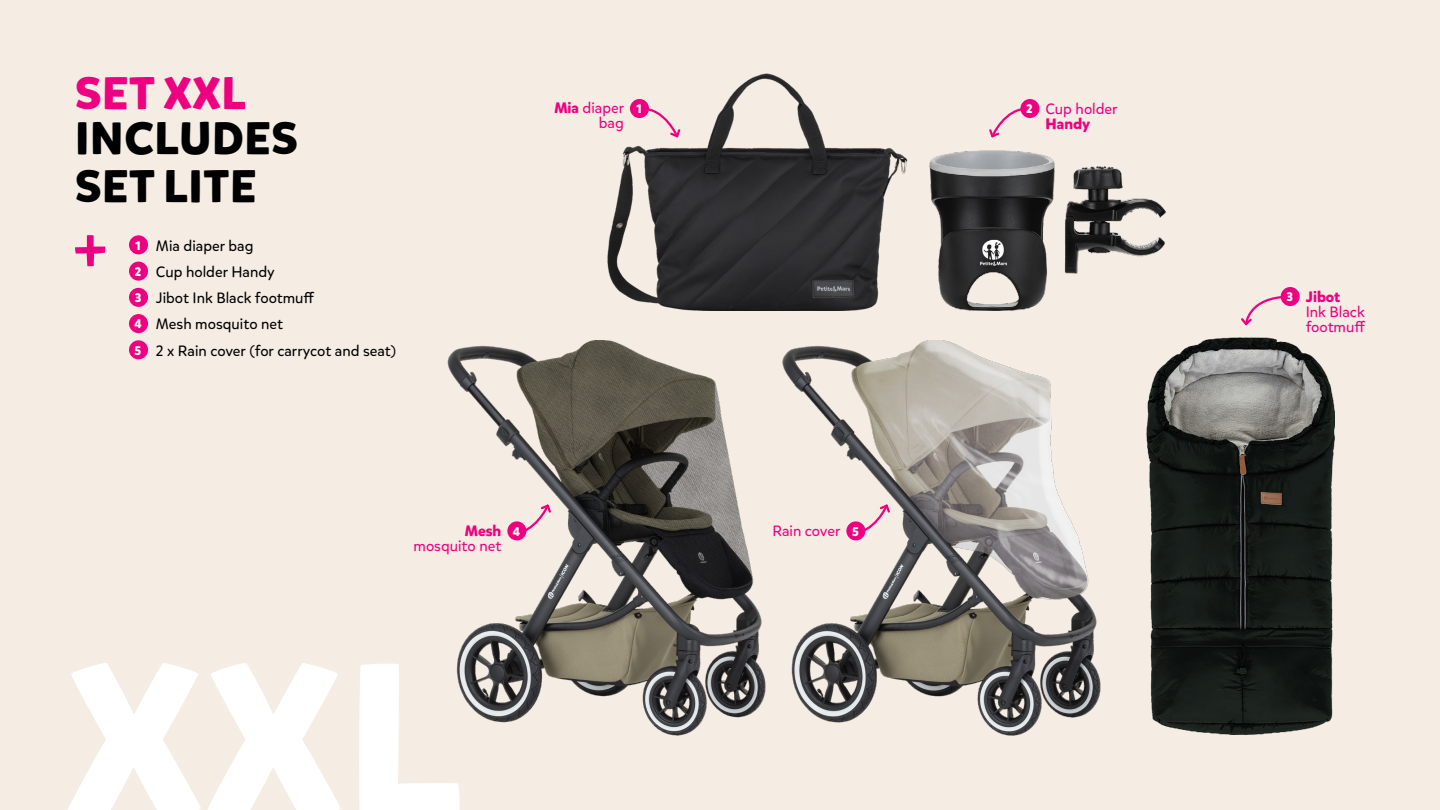
<style>
.page{position:relative;width:1440px;height:810px;background:#f5ece3}
.page>*{position:absolute;margin:0;border:0;box-sizing:border-box;transform-origin:0 0}
.t1{font:700 218.1px "Mikado";color:#fff}
.t2{font:700 45.3px/47.8px "Mikado";letter-spacing:.015em;color:#000}
.t3{font:700 45.3px "Mikado";letter-spacing:.015em;color:#ed0181}
.t4{font:15px/26.2px "Mikado";color:#000}
.t5{font:15px/15px "Mikado";color:#ed0181;text-align:right}
.t6{font:700 15px "Mikado";color:#ed0181}
.t7{font:700 12.38px "Mikado";color:#fff}
.s1{font-weight:700;font-size:12.38px;color:#fff}
.s2{font-weight:700}
</style>
<div class="page">
<div style="left:129px;top:235px;width:19px;height:19px;background:#ed0181;border-radius:50%"></div>
<div style="left:129px;top:262px;width:19px;height:19px;background:#ed0181;border-radius:50%"></div>
<div style="left:129px;top:288px;width:19px;height:19px;background:#ed0181;border-radius:50%"></div>
<div style="left:129px;top:314px;width:19px;height:19px;background:#ed0181;border-radius:50%"></div>
<div style="left:129px;top:340px;width:19px;height:19px;background:#ed0181;border-radius:50%"></div>
<svg style="left:75px;top:235px;width:30px;height:32px"></svg>
<img style="left:812px;top:340px;width:289px;height:395px">
<img style="left:447px;top:340px;width:365px;height:395px">
<img style="left:1147px;top:337px;width:187px;height:398px">
<img style="left:607px;top:73px;width:301px;height:238px">
<img style="left:929px;top:150px;width:237px;height:161px">
<svg style="left:639px;top:107px;width:43px;height:32px"></svg>
<div style="left:630px;top:99px;width:19px;height:19px;background:#ed0181;border-radius:50%"></div>
<svg style="left:510px;top:503px;width:43px;height:32px"></svg>
<div style="left:507px;top:521px;width:19px;height:19px;background:#ed0181;border-radius:50%"></div>
<svg style="left:849px;top:503px;width:43px;height:32px"></svg>
<div style="left:846px;top:521px;width:19px;height:19px;background:#ed0181;border-radius:50%"></div>
<svg style="left:989px;top:108px;width:38px;height:30px"></svg>
<div style="left:1020px;top:99px;width:20px;height:19px;background:#ed0181;border-radius:50%"></div>
<svg style="left:1241px;top:295px;width:46px;height:31px"></svg>
<div style="left:1281px;top:287px;width:19px;height:19px;background:#ed0181;border-radius:50%"></div>
<h2 class="t3" style="left:75px;top:65px;width:172px">SET XXL</h2>
<h2 class="t2" style="left:75px;top:115px;width:224px">INCLUDES<br>SET LITE</h2>
<p class="t4" style="left:134px;top:233px;width:264px"><span class="s1">1</span> Mia diaper bag<br><span class="s1">2</span> Cup holder Handy<br><span class="s1">3</span> Jibot Ink Black footmuff<br><span class="s1">4</span> Mesh mosquito net<br><span class="s1">5</span> 2 x Rain cover (for carrycot and seat)</p>
<p class="t5" style="left:554px;top:100px;width:71px"><span class="s2">Mia</span> diaper bag</p>
<p class="t7" style="left:636px;top:101px;width:7px">1</p>
<p class="t6" style="left:465px;top:521px;width:38px">Mesh</p>
<p class="t5" style="left:414px;top:539px;width:89px">mosquito net</p>
<p class="t7" style="left:513px;top:524px;width:9px">4</p>
<p class="t5" style="left:772px;top:524px;width:88px">Rain cover <span class="s1">5</span></p>
<h1 class="t1" style="left:66px;top:605px;width:398px">XXL</h1>
<p class="t7" style="left:1026px;top:101px;width:8px">2</p>
<p class="t5" style="left:1046px;top:101px;width:74px">Cup holder</p>
<p class="t6" style="left:1046px;top:114px;width:46px">Handy</p>
<p class="t7" style="left:1286px;top:289px;width:8px">3</p>
<p class="t6" style="left:1306px;top:287px;width:36px">Jibot</p>
<p class="t5" style="left:1306px;top:304px;width:61px;text-align:left">Ink Black footmuff</p>
</div>
